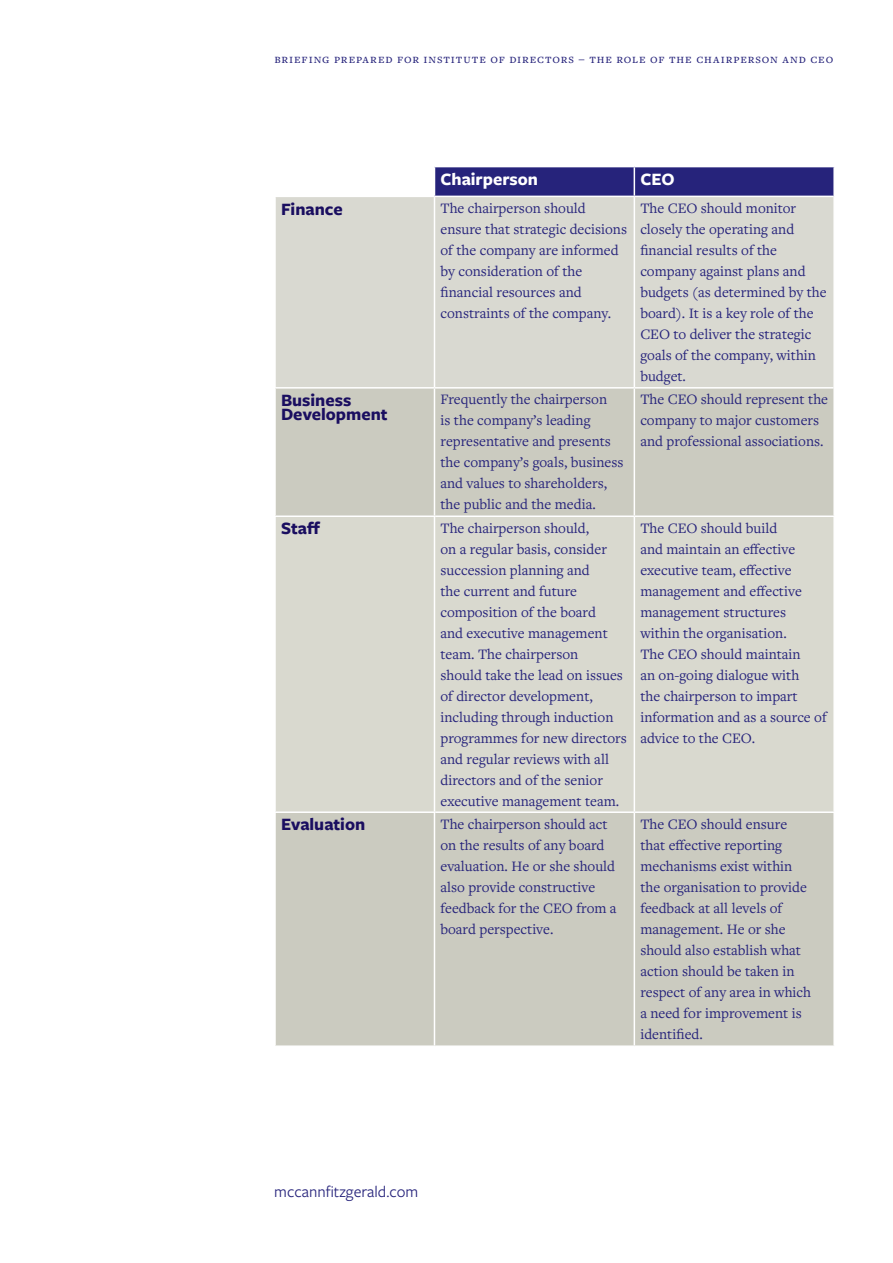
<style>
.page{position:relative;width:893px;height:1263px;background:#fff}
.page>*{position:absolute;margin:0;border:0;box-sizing:border-box;transform-origin:0 0}
.t1{font:700 18px/13.5px "Freight Sans Pro";color:#1a0e60}
.t2{font:700 18px "Freight Sans Pro";color:#fff}
.t3{font:16.5px "Freight Sans Pro";color:#26237b}
.t4{font:15px/21px "Freight Text Pro";color:#26237b}
.t5{font:13.5px "Freight Text Pro";letter-spacing:.065em;color:#26237b}
</style>
<div class="page">
<div style="left:276px;top:197px;width:557px;height:190px;background:#d9d9d1"></div>
<div style="left:276px;top:389px;width:557px;height:656px;background:#cbcbc0"></div>
<div style="left:276px;top:517px;width:557px;height:294px;background:#d9d9cf"></div>
<hr style="left:434px;top:389px;width:1px;height:126px;background:#fff">
<hr style="left:634px;top:389px;width:1px;height:126px;background:#fff">
<hr style="left:274px;top:515px;width:161px;height:2px;background:#fff">
<hr style="left:434px;top:517px;width:1px;height:294px;background:#fff">
<hr style="left:634px;top:517px;width:1px;height:294px;background:#fff">
<hr style="left:274px;top:811px;width:161px;height:2px;background:#fff">
<hr style="left:434px;top:813px;width:1px;height:232px;background:#fff">
<hr style="left:634px;top:813px;width:1px;height:232px;background:#fff">
<hr style="left:435px;top:515px;width:199px;height:2px;background:#fff">
<hr style="left:634px;top:515px;width:201px;height:2px;background:#fff">
<hr style="left:435px;top:811px;width:199px;height:2px;background:#fff">
<hr style="left:634px;top:811px;width:201px;height:2px;background:#fff">
<svg style="left:434px;top:167px;width:400px;height:29px"></svg>
<hr style="left:434px;top:197px;width:1px;height:190px;background:#fff">
<hr style="left:634px;top:197px;width:1px;height:190px;background:#fff">
<p class="t5" style="left:274px;top:50px;width:560px">briefing prepared for institute of directors – the role of the chairperson and ceo</p>
<p class="t2" style="left:440px;top:167px;width:99px">Chairperson</p>
<p class="t2" style="left:640px;top:167px;width:36px">CEO</p>
<p class="t1" style="left:281px;top:201px;width:63px">Finance</p>
<p class="t4" style="left:440px;top:197px;width:188px">The chairperson should ensure that strategic decisions of the company are informed by consideration of the financial resources and constraints of the company.</p>
<p class="t4" style="left:640px;top:197px;width:188px">The CEO should monitor closely the operating and financial results of the company against plans and budgets (as determined by the board). It is a key role of the<br>CEO to deliver the strategic goals of the company, within budget.</p>
<p class="t1" style="left:281px;top:393px;width:108px">Business<br>Development</p>
<p class="t4" style="left:440px;top:388px;width:185px">Frequently the chairperson<br>is the company’s leading representative and presents the company’s goals, business and values to shareholders, the public and the media.</p>
<p class="t4" style="left:640px;top:388px;width:189px">The CEO should represent the company to major customers and professional associations.</p>
<p class="t1" style="left:281px;top:521px;width:41px">Staff</p>
<p class="t4" style="left:440px;top:517px;width:188px">The chairperson should,<br>on a regular basis, consider succession planning and<br>the current and future composition of the board<br>and executive management team. The chairperson<br>should take the lead on issues of director development, including through induction programmes for new directors and regular reviews with all directors and of the senior executive management team.</p>
<p class="t4" style="left:640px;top:517px;width:189px">The CEO should build<br>and maintain an effective executive team, effective management and effective management structures within the organisation.<br>The CEO should maintain<br>an on-going dialogue with<br>the chairperson to impart information and as a source of advice to the CEO.</p>
<p class="t1" style="left:281px;top:817px;width:86px">Evaluation</p>
<p class="t4" style="left:440px;top:813px;width:178px">The chairperson should act on the results of any board evaluation. He or she should also provide constructive feedback for the CEO from a board perspective.</p>
<p class="t4" style="left:640px;top:813px;width:172px">The CEO should ensure that effective reporting mechanisms exist within the organisation to provide feedback at all levels of management. He or she should also establish what action should be taken in respect of any area in which a need for improvement is identified.</p>
<p class="t3" style="left:274px;top:1181px;width:146px">mccannfitzgerald.com</p>
</div>
